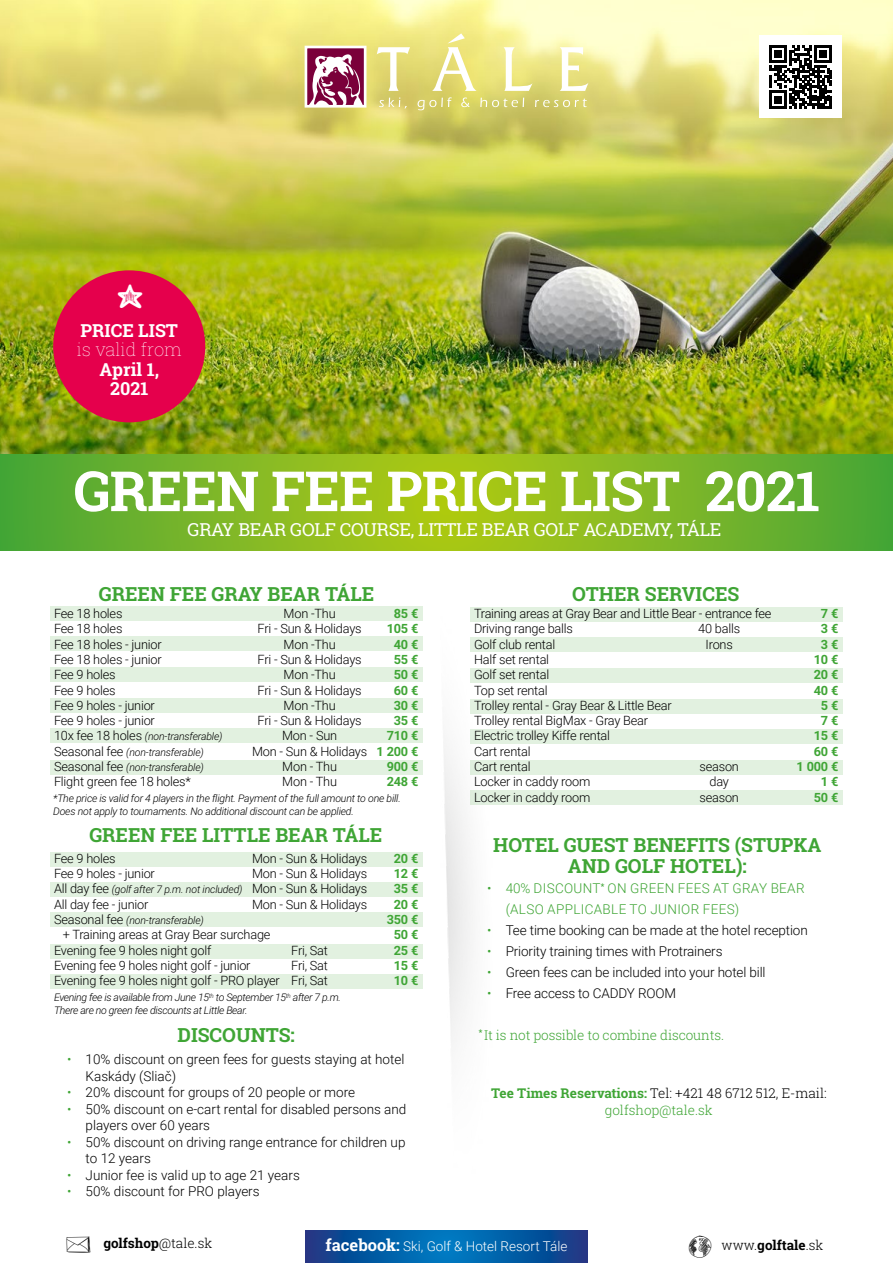
<style>
.page{position:relative;width:893px;height:1263px;background:#fff}
.page>*{position:absolute;margin:0;border:0;box-sizing:border-box;transform-origin:0 0}
.t1{font:700 55.5px "Roboto Slab";letter-spacing:-.015em;color:#fff}
.t2{font:34.5px "Sketch Iconsbold";color:#000}
.t3{font:700 19.5px/21px "Roboto Slab";color:#3fa535;text-align:center}
.t4{font:18px "Roboto Slab";letter-spacing:-.015em;color:#fff}
.t5{font:700 18px/19.5px "Roboto Slab";color:#fff;text-align:center}
.t6{font:100 18px "Roboto Slab";color:#fff}
.t7{font:300 13.5px/16.5px "Roboto";color:#000}
.t8{font:300 13.5px/21px "Roboto";letter-spacing:.025em;color:#3fa535}
.t9{font:300 13.5px/16.2px "Roboto Slab";color:#000;text-align:center}
.t10{font:300 13.5px "Roboto Slab";letter-spacing:-.01em;color:#3fa535}
.t11{font:300 13.5px "Roboto";color:#fff}
.t12{font:700 13.5px "Roboto Slab";color:#000}
.t13{font:300 12.75px/15.3px "Roboto";letter-spacing:-.015em;color:#000}
.t14{font:700 12.75px/15.3px "Roboto";letter-spacing:-.015em;color:#3fa535;text-align:right}
.t15{font:italic 300 10.5px/15.3px "Roboto";letter-spacing:-.02em;color:#000}
.s1{font-style:normal;font-size:12.75px}
.s2{color:#3fa535}
.s3{font-weight:700;color:#3fa535}
.s4{font-weight:300}
.s5{font-family:"Roboto Slab";font-weight:700;font-size:16.5px}
</style>
<div class="page">
<img style="left:444px;top:621px;width:48px;height:422px">
<div style="left:470px;top:669px;width:372px;height:14px;background:#e2f1e0"></div>
<div style="left:470px;top:699px;width:372px;height:14px;background:#e2f1e0"></div>
<div style="left:470px;top:730px;width:372px;height:14px;background:#e2f1e0"></div>
<div style="left:470px;top:760px;width:372px;height:14px;background:#e2f1e0"></div>
<div style="left:470px;top:790px;width:372px;height:15px;background:#e2f1e0"></div>
<div style="left:470px;top:607px;width:372px;height:14px;background:#e2f1e0"></div>
<div style="left:470px;top:638px;width:372px;height:14px;background:#e2f1e0"></div>
<div style="left:50px;top:974px;width:372px;height:14px;background:#e2f1e0"></div>
<div style="left:50px;top:944px;width:372px;height:14px;background:#e2f1e0"></div>
<div style="left:50px;top:913px;width:372px;height:14px;background:#e2f1e0"></div>
<div style="left:50px;top:668px;width:372px;height:14px;background:#e2f1e0"></div>
<div style="left:50px;top:698px;width:372px;height:14px;background:#e2f1e0"></div>
<div style="left:50px;top:728px;width:372px;height:15px;background:#e2f1e0"></div>
<div style="left:50px;top:882px;width:372px;height:14px;background:#e2f1e0"></div>
<div style="left:50px;top:852px;width:372px;height:14px;background:#e2f1e0"></div>
<div style="left:50px;top:606px;width:372px;height:14px;background:#e2f1e0"></div>
<div style="left:50px;top:636px;width:372px;height:15px;background:#e2f1e0"></div>
<div style="left:50px;top:760px;width:372px;height:14px;background:#e2f1e0"></div>
<img style="left:0;top:0;width:893px;height:454px">
<svg style="left:0;top:454px;width:893px;height:97px;background:#7cb725"></svg>
<div style="left:759px;top:36px;width:83px;height:82px;background:#fff"></div>
<svg style="left:769px;top:46px;width:63px;height:62px"></svg>
<div style="left:306px;top:47px;width:59px;height:60px;background:#7a003a"></div>
<svg style="left:377px;top:33px;width:211px;height:58px;background:#eee896"></svg>
<svg style="left:309px;top:54px;width:53px;height:50px"></svg>
<svg style="left:379px;top:97px;width:208px;height:13px;background:#d9d278"></svg>
<div style="left:305px;top:46px;width:61px;height:62px;border:3px solid #fff"></div>
<div style="left:53px;top:270px;width:152px;height:152px;background:#e5004c;border-radius:50%"></div>
<svg style="left:306px;top:1230px;width:281px;height:33px;background:#0659a3"></svg>
<h3 class="t5" style="left:80px;top:320px;width:99px">PRICE LIST</h3>
<h3 class="t6" style="left:77px;top:337px;width:106px">is valid from</h3>
<h3 class="t5" style="left:99px;top:359px;width:61px">April 1,<br>2021</h3>
<h1 class="t1" style="left:74px;top:453px;width:748px">GREEN FEE PRICE LIST 2021</h1>
<h3 class="t4" style="left:187px;top:517px;width:535px">GRAY BEAR GOLF COURSE, LITTLE BEAR GOLF ACADEMY, TÁLE</h3>
<h3 class="t3" style="left:99px;top:583px;width:277px">GREEN FEE GRAY BEAR TÁLE</h3>
<p class="t13" style="left:54px;top:605px;width:109px">Fee 18 holes<br>Fee 18 holes<br>Fee 18 holes - junior<br>Fee 18 holes - junior<br>Fee 9 holes<br>Fee 9 holes<br>Fee 9 holes - junior<br>Fee 9 holes - junior</p>
<p class="t15" style="left:54px;top:729px;width:170px"><span class="s1">10x fee 18 holes</span> (non-transferable)<br><span class="s1">Seasonal fee</span> (non-transferable)<br><span class="s1">Seasonal fee</span> (non-transferable)</p>
<p class="t13" style="left:54px;top:774px;width:138px">Flight green fee 18 holes*</p>
<p class="t13" style="left:252px;top:605px;width:117px;text-align:center">Mon -Thu<br>Fri - Sun &amp; Holidays<br>Mon -Thu<br>Fri - Sun &amp; Holidays<br>Mon -Thu<br>Fri - Sun &amp; Holidays<br>Mon -Thu<br>Fri - Sun &amp; Holidays<br>Mon - Sun<br>Mon - Sun &amp; Holidays<br>Mon - Thu<br>Mon - Thu</p>
<p class="t14" style="left:377px;top:605px;width:43px">85 €<br>105 €<br>40 €<br>55 €<br>50 €<br>60 €<br>30 €<br>35 €<br>710 €<br>1 200 €<br>900 €<br>248 €</p>
<p class="t15" style="left:53px;top:792px;width:349px;line-height:12.6px">*The price is valid for 4 players in the flight. Payment of the full amount to one bill.<br>Does not apply to tournaments. No additional discount can be applied.</p>
<h3 class="t3" style="left:572px;top:583px;width:169px">OTHER SERVICES</h3>
<p class="t13" style="left:474px;top:605px;width:299px">Training areas at Gray Bear and Little Bear - entrance fee<br>Driving range balls<br>Golf club rental<br>Half set rental<br>Golf set rental<br>Top set rental<br>Trolley rental - Gray Bear &amp; Little Bear<br>Trolley rental BigMax - Gray Bear<br>Electric trolley Kiffe rental<br>Cart rental<br>Cart rental<br>Locker in caddy room<br>Locker in caddy room</p>
<p class="t13" style="left:698px;top:621px;width:43px;text-align:center">40 balls<br>Irons</p>
<p class="t13" style="left:699px;top:758px;width:41px;text-align:center">season day season</p>
<p class="t14" style="left:797px;top:605px;width:43px">7 €<br>3 €<br>3 €<br>10 €<br>20 €<br>40 €<br>5 €<br>7 €<br>15 €<br>60 €<br>1 000 €<br>1 €<br>50 €</p>
<h3 class="t3" style="left:89px;top:824px;width:294px">GREEN FEE LITTLE BEAR TÁLE</h3>
<p class="t13" style="left:54px;top:850px;width:102px">Fee 9 holes<br>Fee 9 holes - junior</p>
<p class="t15" style="left:54px;top:882px;width:190px"><span class="s1">All day fee</span> (golf after 7 p.m. not included)</p>
<p class="t13" style="left:54px;top:896px;width:96px">All day fee - junior</p>
<p class="t15" style="left:54px;top:912px;width:151px"><span class="s1">Seasonal fee</span> (non-transferable)</p>
<p class="t13" style="left:54px;top:927px;width:227px;text-indent:9px">+ Training areas at Gray Bear surchage Evening fee 9 holes night golf<br>Evening fee 9 holes night golf - junior Evening fee 9 holes night golf - PRO player</p>
<p class="t15" style="left:54px;top:991px;width:288px;line-height:12.6px">Evening fee is available from June 15<sup>th</sup> to September 15<sup>th</sup> after 7 p.m.<br>There are no green fee discounts at Little Bear.</p>
<p class="t13" style="left:252px;top:850px;width:117px;text-align:justify">Mon - Sun &amp; Holidays Mon - Sun &amp; Holidays Mon - Sun &amp; Holidays Mon - Sun &amp; Holidays</p>
<p class="t13" style="left:291px;top:942px;width:38px;text-align:justify">Fri, Sat Fri, Sat Fri, Sat</p>
<h3 class="t3" style="left:178px;top:1024px;width:119px">DISCOUNTS:</h3>
<p class="t14" style="left:387px;top:850px;width:33px;text-align:center">20 €<br>12 €<br>35 €<br>20 €<br>350 €<br>50 €<br>25 €<br>15 €<br>10 €</p>
<p class="t7" style="left:86px;top:1050px;width:320px;text-indent:-18px"><span class="s2">•</span> 10% discount on green fees for guests staying at hotel<br>Kaskády (Sliač)</p>
<p class="t7" style="left:67px;top:1083px;width:290px"><span class="s2">•</span> 20% discount for groups of 20 people or more</p>
<p class="t7" style="left:86px;top:1100px;width:322px;text-indent:-18px"><span class="s2">•</span> 50% discount on e-cart rental for disabled persons and players over 60 years</p>
<p class="t7" style="left:86px;top:1133px;width:321px;text-indent:-18px"><span class="s2">•</span> 50% discount on driving range entrance for children up to 12 years</p>
<p class="t7" style="left:67px;top:1166px;width:234px"><span class="s2">•</span> Junior fee is valid up to age 21 years</p>
<p class="t7" style="left:67px;top:1182px;width:194px"><span class="s2">•</span> 50% discount for PRO players</p>
<h3 class="t3" style="left:493px;top:834px;width:330px">HOTEL GUEST BENEFITS (STUPKA<br>AND GOLF HOTEL):</h3>
<p class="t8" style="left:506px;top:877px;width:300px;text-indent:-19px">• 40% DISCOUNT<sup>*</sup> ON GREEN FEES AT GRAY BEAR (ALSO APPLICABLE TO JUNIOR FEES)</p>
<p class="t7" style="left:487px;top:921px;width:322px"><span class="s2">•</span> Tee time booking can be made at the hotel reception</p>
<p class="t7" style="left:487px;top:942px;width:237px"><span class="s2">•</span> Priority training times with Protrainers</p>
<p class="t7" style="left:487px;top:964px;width:280px"><span class="s2">•</span> Green fees can be included into your hotel bill</p>
<p class="t7" style="left:487px;top:985px;width:190px"><span class="s2">•</span> Free access to CADDY ROOM</p>
<p class="t10" style="left:479px;top:1025px;width:247px"><sup>*</sup> It is not possible to combine discounts.</p>
<p class="t9" style="left:491px;top:1085px;width:337px"><span class="s3">Tee Times Reservations:</span> Tel: +421 48 6712 512, E-mail: <span class="s2">golfshop@tale.sk</span></p>
<h2 class="t2" style="left:65px;top:1228px;width:31px">O</h2>
<p class="t12" style="left:103px;top:1233px;width:110px">golfshop<span class="s4">@tale.sk</span></p>
<p class="t11" style="left:326px;top:1237px;width:243px"><span class="s5">facebook:</span> Ski, Golf &amp; Hotel Resort Tále</p>
<h2 class="t2" style="left:685px;top:1231px;width:31px">r</h2>
<p class="t12" style="left:722px;top:1235px;width:103px"><span class="s4">www.</span>golftale<span class="s4">.sk</span></p>
</div>
